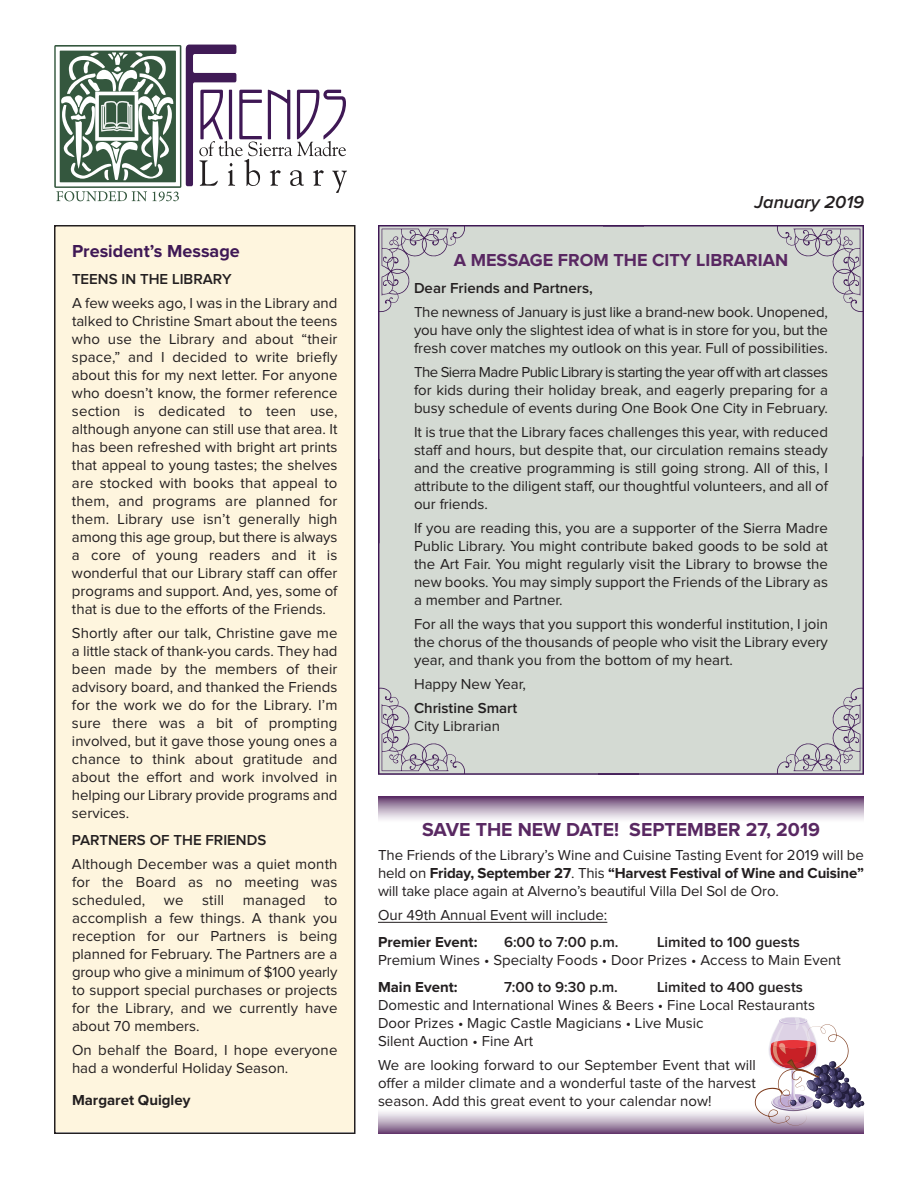
<style>
.page{position:relative;width:918px;height:1188px;background:#fff}
.page>*{position:absolute;margin:0;border:0;box-sizing:border-box;transform-origin:0 0}
.t1{font:700 19.5px "Proxima Nova";color:#592862}
.t2{font:700 18px "Proxima Nova";color:#592862}
.t3{font:700 18px "Proxima Nova";color:#3f1855}
.t4{font:italic 600 18px "Proxima Nova";color:#231f20}
.t5{font:15px/18px "Proxima Nova";color:#231f20;text-align:justify}
.t6{font:600 15px "Proxima Nova";color:#231f20}
.t7{font:700 15px "Proxima Nova";color:#231f20}
.s1{font-weight:700}
</style>
<div class="page">
<div style="left:378px;top:1108px;width:486px;height:26px;background:linear-gradient(to bottom,#fff,#75517d)"></div>
<div style="left:56px;top:226px;width:298px;height:906px;background:#fef5de"></div>
<div style="left:54px;top:225px;width:302px;height:909px;border:2px solid #231f20"></div>
<svg style="left:54px;top:45px;width:293px;height:156px"></svg>
<hr style="left:378px;top:922px;width:229px;height:1px;background:#231f20">
<svg style="left:755px;top:1017px;width:109px;height:108px"></svg>
<svg style="left:378px;top:796px;width:486px;height:24px"></svg>
<div style="left:378px;top:225px;width:225px;height:235px;background:#d4dad3"></div>
<div style="left:603px;top:225px;width:261px;height:231px;background:#d4dad3"></div>
<div style="left:598px;top:456px;width:266px;height:319px;background:#d4dad3"></div>
<div style="left:378px;top:460px;width:261px;height:315px;background:#d4dad3"></div>
<p class="t3" style="left:72px;top:245px;width:169px">President’s Message</p>
<p class="t6" style="left:72px;top:274px;width:161px">TEENS IN THE LIBRARY</p>
<p class="t5" style="left:72px;top:296px;width:267px">A few weeks ago, I was in the Library and talked to Christine Smart about the teens who use the Library and about “their space,” and I decided to write briefly about this for my next letter. For anyone who doesn’t know, the former reference section is dedicated to teen use, although anyone can still use that area. It has been refreshed with bright art prints that appeal to young tastes; the shelves are stocked with books that appeal to them, and programs are planned for them. Library use isn’t generally high among this age group, but there is always a core of young readers and it is wonderful that our Library staff can offer programs and support. And, yes, some of that is due to the efforts of the Friends.</p>
<p class="t5" style="left:72px;top:626px;width:267px">Shortly after our talk, Christine gave me a little stack of thank-you cards. They had been made by the members of their advisory board, and thanked the Friends for the work we do for the Library. I’m sure there was a bit of prompting involved, but it gave those young ones a chance to think about gratitude and about the effort and work involved in helping our Library provide programs and services.</p>
<p class="t6" style="left:72px;top:835px;width:196px">PARTNERS OF THE FRIENDS</p>
<p class="t5" style="left:72px;top:857px;width:267px">Although December was a quiet month for the Board as no meeting was scheduled, we still managed to accomplish a few things. A thank you reception for our Partners is being planned for February. The Partners are a group who give a minimum of $100 yearly to support special purchases or projects for the Library, and we currently have about 70 members.</p>
<p class="t5" style="left:72px;top:1043px;width:267px">On behalf the Board, I hope everyone had a wonderful Holiday Season.</p>
<p class="t7" style="left:72px;top:1095px;width:120px">Margaret Quigley</p>
<p class="t4" style="left:755px;top:196px;width:111px">January 2019</p>
<p class="t2" style="left:454px;top:254px;width:336px">A MESSAGE FROM THE CITY LIBRARIAN</p>
<p class="t6" style="left:414px;top:283px;width:180px">Dear Friends and Partners,</p>
<p class="t5" style="left:414px;top:305px;width:416px">The newness of January is just like a brand-new book. Unopened, you have only the slightest idea of what is in store for you, but the fresh cover matches my outlook on this year. Full of possibilities.</p>
<p class="t5" style="left:414px;top:365px;width:415px">The Sierra Madre Public Library is starting the year off with art classes for kids during their holiday break, and eagerly preparing for a busy schedule of events during One Book One City in February.</p>
<p class="t5" style="left:414px;top:425px;width:416px">It is true that the Library faces challenges this year, with reduced staff and hours, but despite that, our circulation remains steady and the creative programming is still going strong. All of this, I attribute to the diligent staff, our thoughtful volunteers, and all of our friends.</p>
<p class="t5" style="left:414px;top:521px;width:416px">If you are reading this, you are a supporter of the Sierra Madre Public Library. You might contribute baked goods to be sold at the Art Fair. You might regularly visit the Library to browse the new books. You may simply support the Friends of the Library as a member and Partner.</p>
<p class="t5" style="left:414px;top:617px;width:416px">For all the ways that you support this wonderful institution, I join the chorus of the thousands of people who visit the Library every year, and thank you from the bottom of my heart.</p>
<p class="t5" style="left:414px;top:677px;width:113px">Happy New Year,</p>
<p class="t6" style="left:414px;top:703px;width:105px">Christine Smart</p>
<p class="t5" style="left:414px;top:719px;width:87px">City Librarian</p>
<h1 class="t1" style="left:422px;top:823px;width:399px">SAVE THE NEW DATE! SEPTEMBER 27, 2019</h1>
<p class="t5" style="left:378px;top:848px;width:487px">The Friends of the Library’s Wine and Cuisine Tasting Event for 2019 will be held on <span class="s1">Friday, September 27</span>. This <span class="s1">“Harvest Festival of Wine and Cuisine” </span>will take place again at Alverno’s beautiful Villa Del Sol de Oro.</p>
<p class="t5" style="left:378px;top:908px;width:231px">Our 49th Annual Event will include:</p>
<p class="t7" style="left:378px;top:937px;width:101px">Premier Event:</p>
<p class="t6" style="left:504px;top:937px;width:116px">6:00 to 7:00 p.m.</p>
<p class="t6" style="left:657px;top:937px;width:144px">Limited to 100 guests</p>
<p class="t5" style="left:378px;top:953px;width:464px">Premium Wines • Specialty Foods • Door Prizes • Access to Main Event</p>
<p class="t7" style="left:378px;top:982px;width:81px">Main Event:</p>
<p class="t6" style="left:504px;top:982px;width:115px">7:00 to 9:30 p.m.</p>
<p class="t6" style="left:657px;top:982px;width:147px">Limited to 400 guests</p>
<p class="t5" style="left:378px;top:998px;width:439px;text-align:left">Domestic and International Wines &amp; Beers • Fine Local Restaurants<br>Door Prizes • Magic Castle Magicians • Live Music<br>Silent Auction • Fine Art</p>
<p class="t5" style="left:378px;top:1058px;width:380px">We are looking forward to our September Event that will offer a milder climate and a wonderful taste of the harvest season. Add this great event to your calendar now!</p>
</div>
